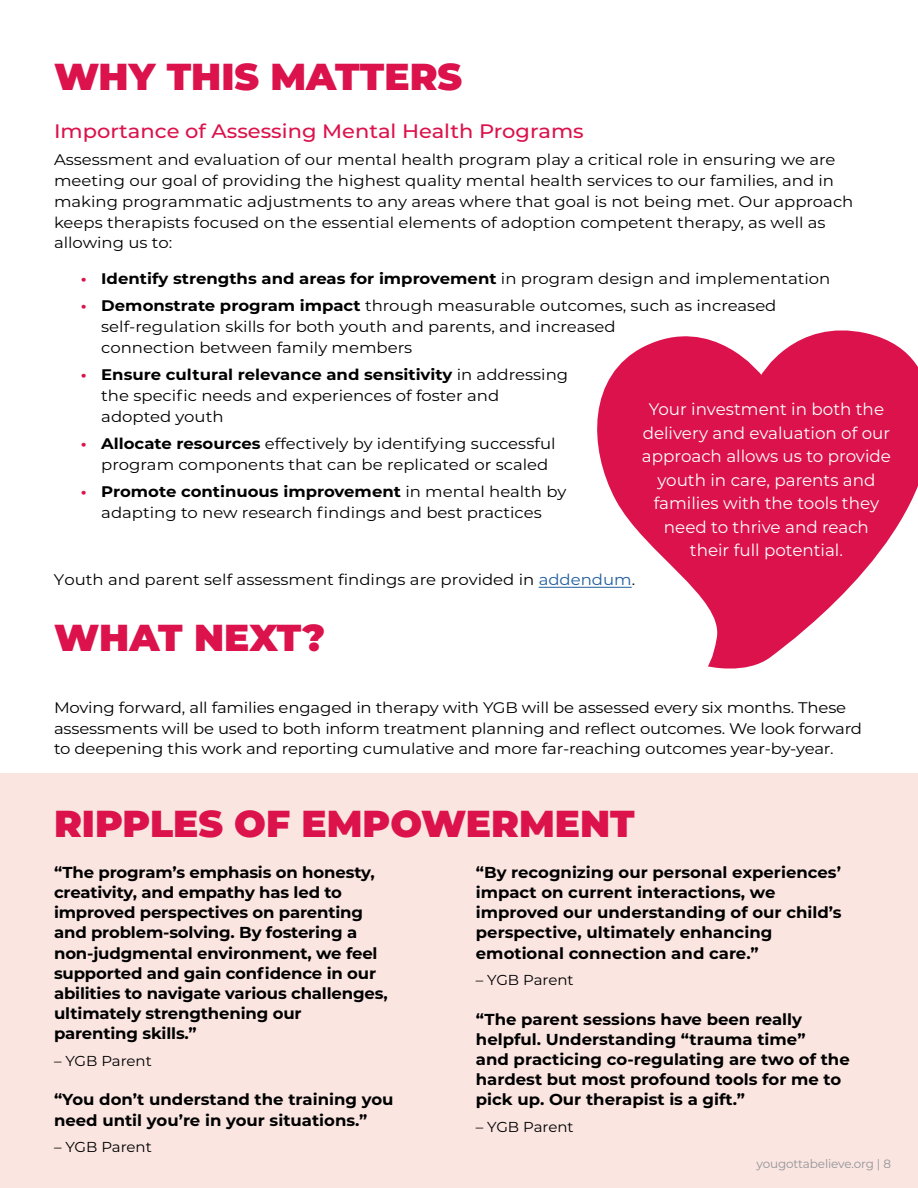
<style>
.page{position:relative;width:918px;height:1188px;background:#fff}
.page>*{position:absolute;margin:0;border:0;box-sizing:border-box;transform-origin:0 0}
.t1{font:900 37.5px "Montserrat";color:#db124b}
.t2{font:500 19.5px "Montserrat";color:#db124b;scale:1.08 1}
.t3{font:16.8px/23.4px "Montserrat";color:#fff;text-align:center}
.t4{font:700 15.9px/20.2px "Montserrat";letter-spacing:-.005em;color:#000;scale:1.04 1}
.t5{font:15.3px/20.9px "Montserrat";color:#000;scale:1.08 1}
.t6{font:700 15.3px "Montserrat";color:#000;scale:1.08 1}
.t7{font:14.4px "Montserrat";color:#000;scale:1.04 1}
.t8{font:12px "Montserrat";letter-spacing:-.01em;color:#939598}
.s1{color:#db124b}
.s2{font-weight:400}
.s3{font-weight:700;color:#db124b}
.s4{font-weight:700}
.s5{color:#215e9e}
</style>
<div class="page">
<div style="left:0;top:773px;width:918px;height:415px;background:#fae5e1"></div>
<svg style="left:587px;top:330px;width:331px;height:339px;fill:#db124b"></svg>
<hr style="left:539px;top:587px;width:93px;height:1px;background:#215e9e">
<h1 class="t1" style="left:54px;top:49px;width:410px">WHY THIS MATTERS</h1>
<p class="t2" style="left:54px;top:117px;width:492px">Importance of Assessing Mental Health Programs</p>
<p class="t5" style="left:54px;top:148px;width:742px">Assessment and evaluation of our mental health program play a critical role in ensuring we are meeting our goal of providing the highest quality mental health services to our families, and in making programmatic adjustments to any areas where that goal is not being met. Our approach keeps therapists focused on the essential elements of adoption competent therapy, as well as allowing us to:</p>
<p class="t6" style="left:81px;top:268px;width:695px"><span class="s1">•</span> Identify strengths and areas for improvement <span class="s2">in program design and implementation</span></p>
<p class="t5" style="left:101px;top:295px;width:627px;text-indent:-20px"><span class="s3">•</span> <span class="s4">Demonstrate program impact</span> through measurable outcomes, such as increased self-regulation skills for both youth and parents, and increased<br>connection between family members</p>
<p class="t5" style="left:101px;top:364px;width:434px;text-indent:-20px"><span class="s3">•</span> <span class="s4">Ensure cultural relevance and sensitivity</span> in addressing the specific needs and experiences of foster and adopted youth</p>
<p class="t5" style="left:101px;top:433px;width:422px;text-indent:-20px"><span class="s3">•</span> <span class="s4">Allocate resources</span> effectively by identifying successful program components that can be replicated or scaled</p>
<p class="t5" style="left:81px;top:481px;width:451px;text-align:center"><span class="s3">•</span> <span class="s4">Promote continuous improvement</span> in mental health by adapting to new research findings and best practices</p>
<p class="t3" style="left:642px;top:397px;width:251px">Your investment in both the delivery and evaluation of our approach allows us to provide youth in care, parents and families with the tools they need to thrive and reach<br>their full potential.</p>
<p class="t5" style="left:54px;top:569px;width:540px">Youth and parent self assessment findings are provided in <span class="s5">addendum</span>.</p>
<h1 class="t1" style="left:54px;top:609px;width:273px">WHAT NEXT?</h1>
<p class="t5" style="left:54px;top:696px;width:750px">Moving forward, all families engaged in therapy with YGB will be assessed every six months. These assessments will be used to both inform treatment planning and reflect outcomes. We look forward to deepening this work and reporting cumulative and more far-reaching outcomes year-by-year.</p>
<h1 class="t1" style="left:54px;top:795px;width:582px">RIPPLES OF EMPOWERMENT</h1>
<p class="t4" style="left:54px;top:861px;width:322px">“The program’s emphasis on honesty, creativity, and empathy has led to improved perspectives on parenting and problem-solving. By fostering a non-judgmental environment, we feel supported and gain confidence in our abilities to navigate various challenges, ultimately strengthening our parenting skills.”</p>
<p class="t7" style="left:54px;top:1051px;width:96px">– YGB Parent</p>
<p class="t4" style="left:54px;top:1089px;width:328px">“You don’t understand the training you need until you’re in your situations.”</p>
<p class="t7" style="left:54px;top:1137px;width:96px">– YGB Parent</p>
<p class="t4" style="left:476px;top:861px;width:353px">“By recognizing our personal experiences’ impact on current interactions, we improved our understanding of our child’s perspective, ultimately enhancing emotional connection and care.”</p>
<p class="t7" style="left:476px;top:970px;width:96px">– YGB Parent</p>
<p class="t4" style="left:476px;top:1008px;width:361px">“The parent sessions have been really helpful. Understanding “trauma time”<br>and practicing co-regulating are two of the hardest but most profound tools for me to pick up. Our therapist is a gift.”</p>
<p class="t7" style="left:476px;top:1117px;width:96px">– YGB Parent</p>
<p class="t8" style="left:757px;top:1156px;width:136px">yougottabelieve.org | 8</p>
</div>
